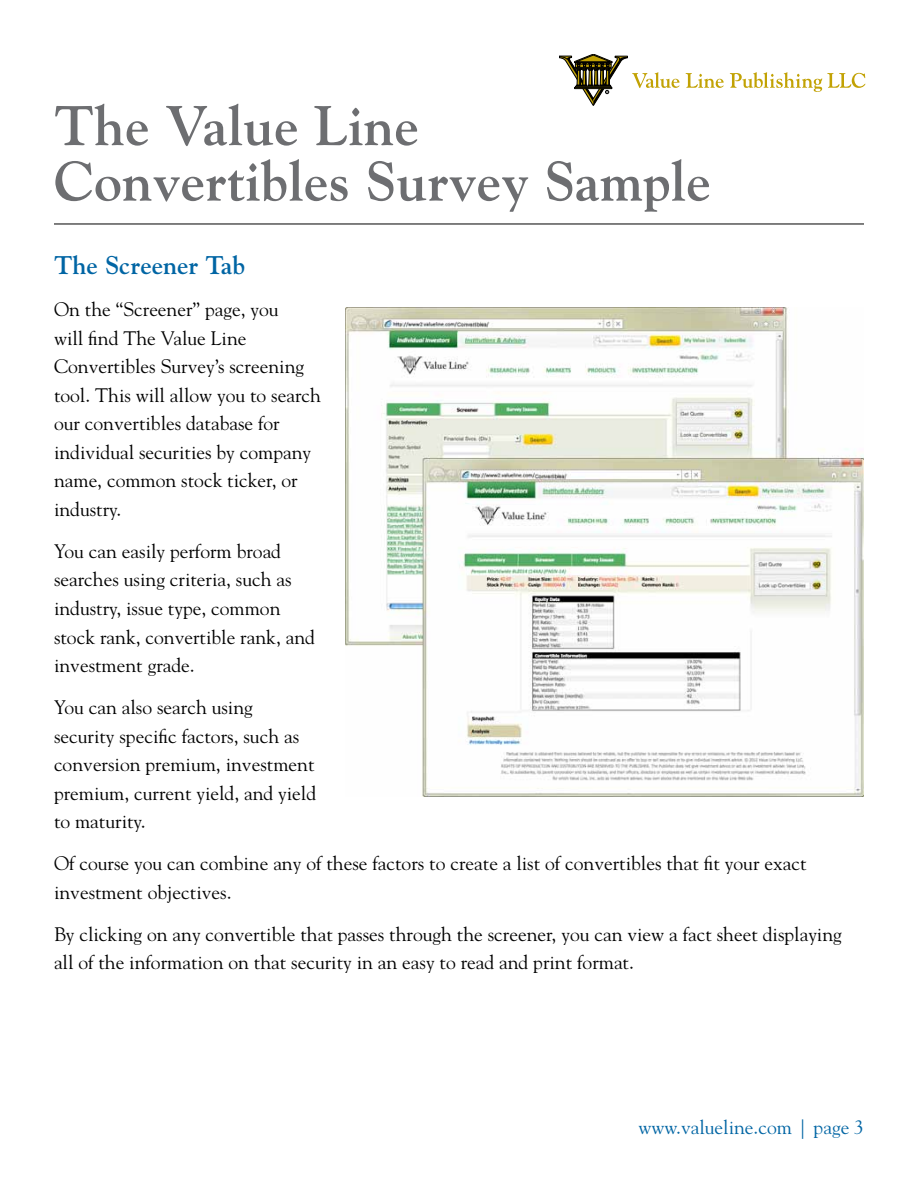
<style>
.page{position:relative;width:918px;height:1188px;background:#fff}
.page>*{position:absolute;margin:0;border:0;box-sizing:border-box;transform-origin:0 0}
.t1{font:700 55.5px/55.5px "Goudy Std";color:#6d6e71}
.t2{font:700 25.5px "Goudy Std";color:#0065a4}
.t3{font:19.5px/28.5px "Goudy Std";color:#000}
.t4{font:19.5px "Goudy Std";color:#0065a4}
</style>
<div class="page">
<hr style="left:54px;top:224px;width:810px;height:1px;background:#000">
<img style="left:345px;top:307px;width:518px;height:489px">
<svg style="left:559px;top:54px;width:121px;height:51px"></svg>
<svg style="left:686px;top:73px;width:38px;height:15px"></svg>
<svg style="left:730px;top:72px;width:135px;height:20px"></svg>
<h1 class="t1" style="left:54px;top:98px;width:658px">The Value Line<br>Convertibles Survey Sample</h1>
<h2 class="t2" style="left:54px;top:250px;width:193px">The Screener Tab</h2>
<p class="t3" style="left:54px;top:295px;width:269px">On the “Screener” page, you<br>will find The Value Line<br>Convertibles Survey’s screening tool. This will allow you to search our convertibles database for individual securities by company name, common stock ticker, or industry.</p>
<p class="t3" style="left:54px;top:537px;width:263px">You can easily perform broad searches using criteria, such as industry, issue type, common stock rank, convertible rank, and investment grade.</p>
<p class="t3" style="left:54px;top:693px;width:264px">You can also search using security specific factors, such as conversion premium, investment premium, current yield, and yield to maturity.</p>
<p class="t3" style="left:54px;top:849px;width:754px">Of course you can combine any of these factors to create a list of convertibles that fit your exact investment objectives.</p>
<p class="t3" style="left:54px;top:919px;width:789px">By clicking on any convertible that passes through the screener, you can view a fact sheet displaying all of the information on that security in an easy to read and print format.</p>
<p class="t4" style="left:639px;top:1115px;width:227px">www.valueline.com | page 3</p>
</div>
